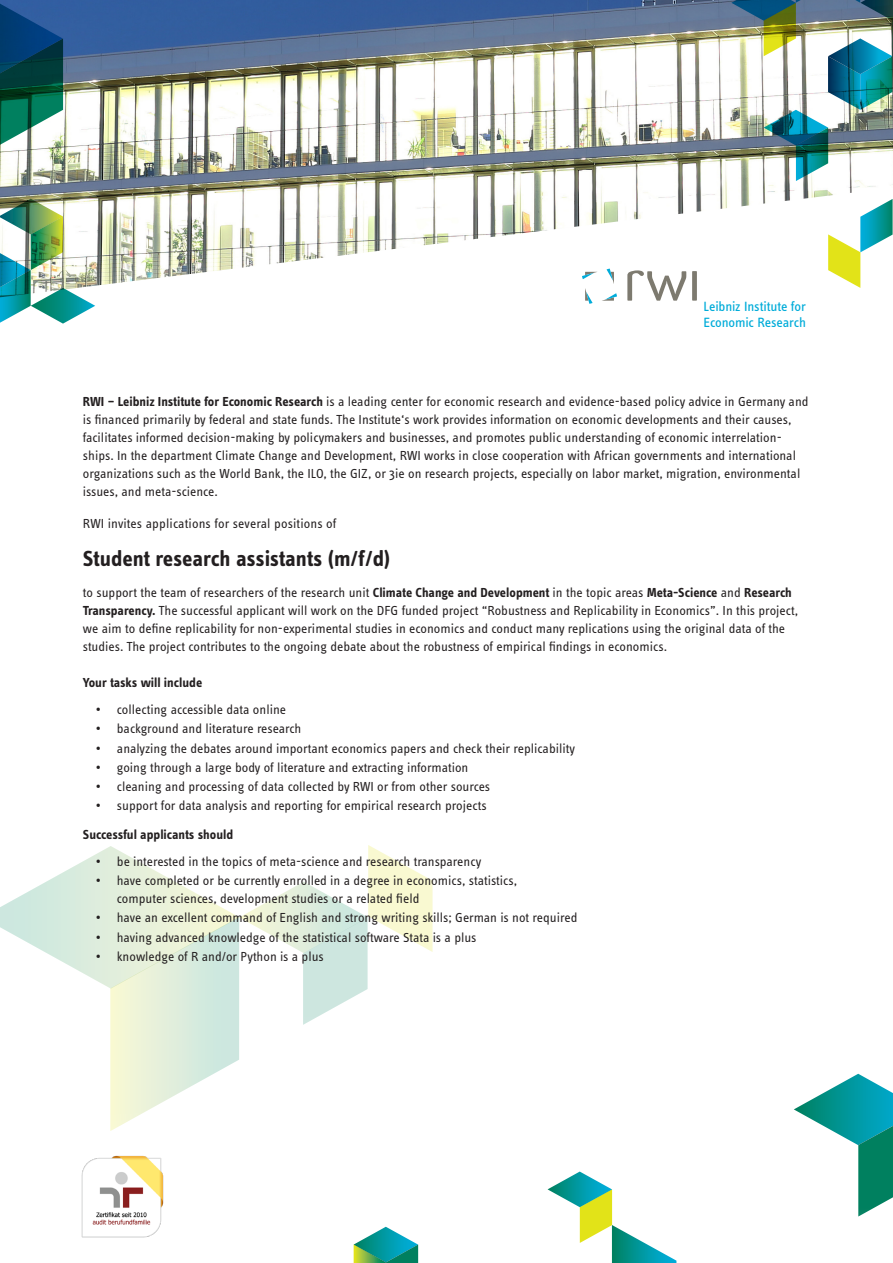
<style>
.page{position:relative;width:893px;height:1263px;background:#fff}
.page>*{position:absolute;margin:0;border:0;box-sizing:border-box;transform-origin:0 0}
.Fließtext{font:700 22.5px "Info OT Text";letter-spacing:-.005em;color:#231f20}
.t1{font:13.8px/16.6px "Info OT Text";letter-spacing:-.01em;color:#00acd9}
.Fließtext-2{font:13.5px/18px "Info OT Text";color:#231f20}
.H1_Auflistung{font:700 13.5px "Info OT Text";color:#231f20}
.s1{font-weight:700}
</style>
<div class="page">
<img style="left:0;top:0;width:893px;height:286px">
<svg style="left:0;top:845px;width:433px;height:286px"></svg>
<svg style="left:548px;top:1171px;width:128px;height:92px"></svg>
<svg style="left:794px;top:1074px;width:99px;height:142px"></svg>
<svg style="left:0;top:3px;width:63px;height:143px;background:#256571"></svg>
<svg style="left:354px;top:1227px;width:64px;height:36px"></svg>
<img style="left:0;top:199px;width:95px;height:125px">
<svg style="left:828px;top:199px;width:65px;height:89px"></svg>
<img style="left:731px;top:0;width:162px;height:181px">
<img style="left:81px;top:1155px;width:83px;height:83px">
<svg style="left:582px;top:272px;width:15px;height:7px"></svg>
<svg style="left:585px;top:288px;width:8px;height:16px"></svg>
<svg style="left:607px;top:269px;width:7px;height:15px"></svg>
<svg style="left:602px;top:293px;width:15px;height:8px"></svg>
<div style="left:692px;top:271px;width:5px;height:30px;background:#7d7a6f"></div>
<svg style="left:627px;top:270px;width:59px;height:31px"></svg>
<p class="t1" style="left:704px;top:297px;width:104px">Leibniz Institute for<br>Economic Research</p>
<p class="Fließtext-2" style="left:83px;top:393px;width:727px"><span class="s1">RWI – Leibniz Institute for Economic Research</span> is a leading center for economic research and evidence-based policy advice in Germany and is financed primarily by federal and state funds. The Institute‘s work provides information on economic developments and their causes, facilitates informed decision-making by policymakers and businesses, and promotes public understanding of economic interrelation&shy;ships. In the department Climate Change and Development, RWI works in close cooperation with African governments and international organizations such as the World Bank, the ILO, the GIZ, or 3ie on research projects, especially on labor market, migration, environmental issues, and meta-science.</p>
<p class="Fließtext-2" style="left:83px;top:514px;width:255px">RWI invites applications for several positions of</p>
<p class="Fließtext" style="left:83px;top:544px;width:309px">Student research assistants (m/f/d)</p>
<p class="Fließtext-2" style="left:83px;top:583px;width:717px">to support the team of researchers of the research unit <span class="s1">Climate Change and Development</span> in the topic areas <span class="s1">Meta-Science</span> and <span class="s1">Research Transparency.</span> The successful applicant will work on the DFG funded project “Robustness and Replicability in Economics”. In this project, we aim to define replicability for non-experimental studies in economics and conduct many replications using the original data of the studies. The project contributes to the ongoing debate about the robustness of empirical findings in economics.</p>
<p class="H1_Auflistung" style="left:83px;top:674px;width:121px">Your tasks will include</p>
<p class="Fließtext-2" style="left:96px;top:700px;width:192px">• collecting accessible data online</p>
<p class="Fließtext-2" style="left:96px;top:719px;width:207px">• background and literature research</p>
<p class="Fließtext-2" style="left:96px;top:739px;width:481px">• analyzing the debates around important economics papers and check their replicability</p>
<p class="Fließtext-2" style="left:96px;top:758px;width:374px">• going through a large body of literature and extracting information</p>
<p class="Fließtext-2" style="left:96px;top:777px;width:396px">• cleaning and processing of data collected by RWI or from other sources</p>
<p class="Fließtext-2" style="left:96px;top:797px;width:392px">• support for data analysis and reporting for empirical research projects</p>
<p class="H1_Auflistung" style="left:83px;top:826px;width:152px">Successful applicants should</p>
<p class="Fließtext-2" style="left:96px;top:852px;width:387px">• be interested in the topics of meta-science and research transparency</p>
<p class="Fließtext-2" style="left:117px;top:871px;width:402px;text-indent:-21px">• have completed or be currently enrolled in a degree in economics, statistics, computer sciences, development studies or a related field</p>
<p class="Fließtext-2" style="left:96px;top:908px;width:483px">• have an excellent command of English and strong writing skills; German is not required</p>
<p class="Fließtext-2" style="left:96px;top:928px;width:382px">• having advanced knowledge of the statistical software Stata is a plus</p>
<p class="Fließtext-2" style="left:96px;top:947px;width:230px">• knowledge of R and/or Python is a plus</p>
</div>
